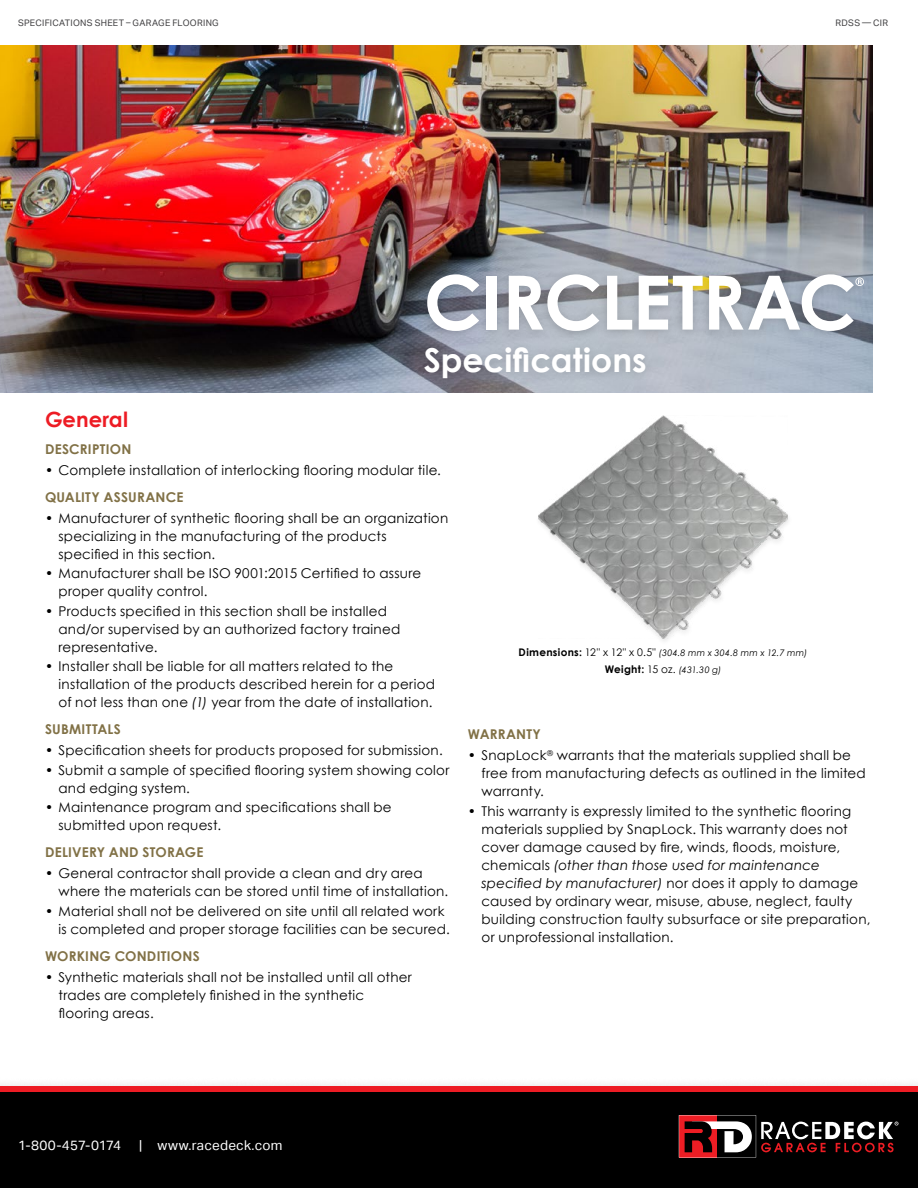
<style>
.page{position:relative;width:918px;height:1188px;background:#fff}
.page>*{position:absolute;margin:0;border:0;box-sizing:border-box;transform-origin:0 0}
.t1{font:700 75px "Century Gothic";letter-spacing:-.015em;color:#fff}
.t2{font:700 33px "Century Gothic";color:#fff}
.t3{font:700 21px "Century Gothic";color:#ed1c24}
.t4{font:13.5px/18px "Century Gothic";letter-spacing:.015em;color:#000}
.t5{font:700 13.5px "Century Gothic";letter-spacing:.015em;color:#817146}
.t6{font:13.5px "Aktiv Grotesk";letter-spacing:.015em;color:#fff}
.t7{font:13.5px "Aktiv Grotesk";letter-spacing:-.005em;color:#fff}
.t8{font:italic 9px/16.5px "Century Gothic";letter-spacing:.035em;color:#000;text-align:center}
.t9{font:9px "Aktiv Grotesk";letter-spacing:.035em;color:#414042}
.s1{font-style:italic}
.s2{font-weight:700;font-style:normal;font-size:10.5px}
.s3{font-style:normal;font-size:10.5px}
</style>
<div class="page">
<div style="left:0;top:1089px;width:918px;height:99px;background:#000"></div>
<svg style="left:679px;top:1115px;width:220px;height:43px"></svg>
<img style="left:538px;top:416px;width:250px;height:222px">
<img style="left:0;top:45px;width:873px;height:348px">
<div style="left:0;top:1078px;width:918px;height:25px;background:#000;opacity:.18"></div>
<div style="left:0;top:1086px;width:918px;height:6px;background:#ed1c24"></div>
<div style="left:415px;top:266px;width:448px;height:124px;background:#000;opacity:.18"></div>
<svg style="left:855px;top:278px;width:9px;height:8px"></svg>
<p class="t9" style="left:18px;top:17px;width:202px">SPECIFICATIONS SHEET – GARAGE FLOORING</p>
<p class="t9" style="left:836px;top:17px;width:54px">RDSS — CIR</p>
<h1 class="t1" style="left:424px;top:245px;width:434px">CIRCLETRAC</h1>
<h2 class="t2" style="left:424px;top:335px;width:225px">Specifications</h2>
<h3 class="t3" style="left:45px;top:403px;width:85px">General</h3>
<p class="t5" style="left:45px;top:439px;width:88px">DESCRIPTION</p>
<p class="t4" style="left:45px;top:461px;width:398px">• Complete installation of interlocking flooring modular tile.</p>
<p class="t5" style="left:45px;top:487px;width:140px">QUALITY ASSURANCE</p>
<p class="t4" style="left:58px;top:509px;width:391px;text-indent:-14px">• Manufacturer of synthetic flooring shall be an organization specializing in the manufacturing of the products specified in this section.</p>
<p class="t4" style="left:58px;top:564px;width:364px;text-indent:-14px">• Manufacturer shall be ISO 9001:2015 Certified to assure proper quality control.</p>
<p class="t4" style="left:58px;top:602px;width:343px;text-indent:-14px">• Products specified in this section shall be installed and/or supervised by an authorized factory trained representative.</p>
<p class="t4" style="left:58px;top:657px;width:378px;text-indent:-14px">• Installer shall be liable for all matters related to the installation of the products described herein for a period of not less than one <span class="s1">(1)</span> year from the date of installation.</p>
<p class="t5" style="left:45px;top:719px;width:77px">SUBMITTALS</p>
<p class="t4" style="left:45px;top:741px;width:399px">• Specification sheets for products proposed for submission.</p>
<p class="t4" style="left:58px;top:761px;width:393px;text-indent:-14px">• Submit a sample of specified flooring system showing color and edging system.</p>
<p class="t4" style="left:58px;top:798px;width:335px;text-indent:-14px">• Maintenance program and specifications shall be submitted upon request.</p>
<p class="t5" style="left:45px;top:842px;width:160px">DELIVERY AND STORAGE</p>
<p class="t4" style="left:58px;top:864px;width:391px;text-indent:-14px">• General contractor shall provide a clean and dry area where the materials can be stored until time of installation.</p>
<p class="t4" style="left:58px;top:902px;width:393px;text-indent:-14px">• Material shall not be delivered on site until all related work is completed and proper storage facilities can be secured.</p>
<p class="t5" style="left:45px;top:946px;width:156px">WORKING CONDITIONS</p>
<p class="t4" style="left:58px;top:968px;width:355px;text-indent:-14px">• Synthetic materials shall not be installed until all other trades are completely finished in the synthetic flooring areas.</p>
<p class="t8" style="left:519px;top:645px;width:290px"><span class="s2">Dimensions:</span> <span class="s3">12" x 12" x 0.5"</span> (304.8 mm x 304.8 mm x 12.7 mm)<br><span class="s2">Weight:</span> <span class="s3">15 oz.</span> (431.30 g)</p>
<p class="t5" style="left:468px;top:724px;width:74px">WARRANTY</p>
<p class="t4" style="left:481px;top:746px;width:386px;text-indent:-14px">• SnapLock<sup>®</sup> warrants that the materials supplied shall be free from manufacturing defects as outlined in the limited warranty.</p>
<p class="t4" style="left:481px;top:802px;width:390px;text-indent:-14px">• This warranty is expressly limited to the synthetic flooring materials supplied by SnapLock. This warranty does not cover damage caused by fire, winds, floods, moisture, chemicals <span class="s1">(other than those used for maintenance specified by manufacturer)</span> nor does it apply to damage caused by ordinary wear, misuse, abuse, neglect, faulty building construction faulty subsurface or site preparation, or unprofessional installation.</p>
<p class="t7" style="left:18px;top:1138px;width:105px">1-800-457-0174</p>
<p class="t6" style="left:139px;top:1138px;width:145px">| www.racedeck.com</p>
</div>
